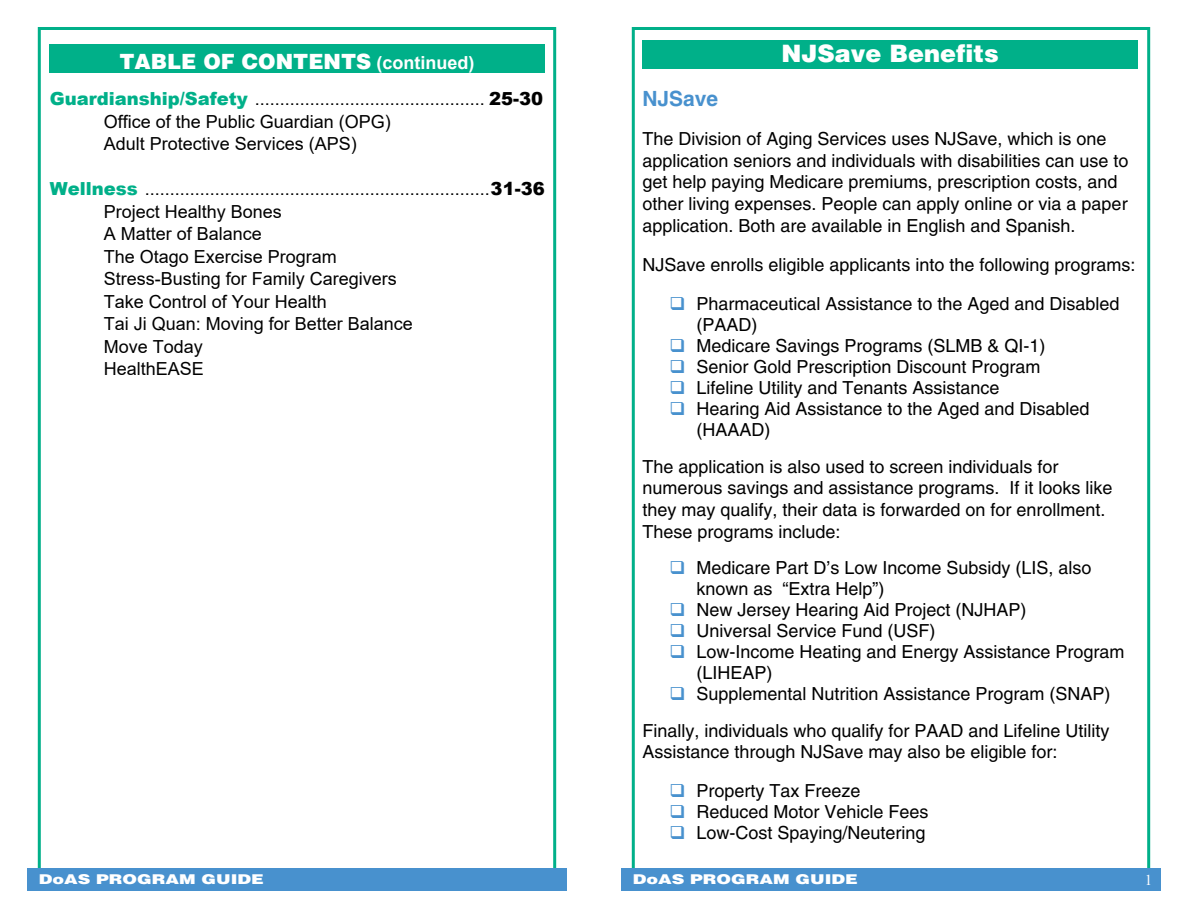
<style>
.page{position:relative;width:1188px;height:918px;background:#fff}
.page>*{position:absolute;margin:0;border:0;box-sizing:border-box;transform-origin:0 0}
.t1{font:900 24px "Helvetica";color:#fff}
.t2{font:900 21px "Helvetica";color:#fff}
.t3{font:700 21px "Helvetica";color:#4891ce}
.t4{font:18px/21.6px "Helvetica";color:#000}
.t5{font:18px "Arial";color:#000}
.t6{font:15px "Times New Roman";color:#fff}
.t7{font:900 13.5px "Helvetica";color:#fff;scale:1.3 1}
.s1{font-family:"Arial";font-weight:700;font-size:18px}
.s2{font-weight:900;color:#00b089}
.s3{font-weight:900}
.s4{color:#4891ce}
</style>
<div class="page">
<div style="left:38px;top:27px;width:518px;height:849px;background:#fff;border:3px solid #00b089"></div>
<div style="left:27px;top:868px;width:540px;height:23px;background:#4891ce"></div>
<div style="left:49px;top:45px;width:496px;height:28px;background:#00b089"></div>
<div style="left:632px;top:27px;width:518px;height:849px;background:#fff;border:3px solid #00b089"></div>
<div style="left:621px;top:868px;width:540px;height:23px;background:#4891ce"></div>
<div style="left:642px;top:41px;width:496px;height:28px;background:#00b089"></div>
<p class="t2" style="left:119px;top:47px;width:356px">TABLE OF CONTENTS <span class="s1">(continued)</span></p>
<p class="t5" style="left:50px;top:86px;width:495px"><span class="s2">Guardianship/Safety</span> .............................................. <span class="s3">25-30</span></p>
<p class="t5" style="left:104px;top:109px;width:289px">Office of the Public Guardian (OPG)</p>
<p class="t5" style="left:104px;top:131px;width:255px">Adult Protective Services (APS)</p>
<p class="t5" style="left:50px;top:176px;width:497px"><span class="s2">Wellness</span> .....................................................................<span class="s3">31-36</span></p>
<p class="t5" style="left:104px;top:199px;width:180px">Project Healthy Bones</p>
<p class="t5" style="left:104px;top:221px;width:160px">A Matter of Balance</p>
<p class="t5" style="left:104px;top:244px;width:235px">The Otago Exercise Program</p>
<p class="t5" style="left:104px;top:266px;width:295px">Stress-Busting for Family Caregivers</p>
<p class="t5" style="left:104px;top:289px;width:225px">Take Control of Your Health</p>
<p class="t5" style="left:104px;top:311px;width:311px">Tai Ji Quan: Moving for Better Balance</p>
<p class="t5" style="left:104px;top:334px;width:101px">Move Today</p>
<p class="t5" style="left:104px;top:356px;width:102px">HealthEASE</p>
<p class="t7" style="left:39px;top:870px;width:175px">DoAS PROGRAM GUIDE</p>
<p class="t1" style="left:782px;top:38px;width:219px">NJSave Benefits</p>
<p class="t3" style="left:642px;top:85px;width:77px">NJSave</p>
<p class="t4" style="left:642px;top:128px;width:488px">The Division of Aging Services uses NJSave, which is one application seniors and individuals with disabilities can use to get help paying Medicare premiums, prescription costs, and other living expenses. People can apply online or via a paper application. Both are available in English and Spanish.</p>
<p class="t4" style="left:642px;top:254px;width:495px">NJSave enrolls eligible applicants into the following programs:</p>
<p class="t4" style="left:696px;top:293px;width:425px;line-height:21px;text-indent:-27px"><span class="s4">❑</span> Pharmaceutical Assistance to the Aged and Disabled (PAAD)</p>
<p class="t4" style="left:669px;top:335px;width:378px"><span class="s4">❑</span> Medicare Savings Programs (SLMB &amp; QI-1)</p>
<p class="t4" style="left:669px;top:356px;width:373px"><span class="s4">❑</span> Senior Gold Prescription Discount Program</p>
<p class="t4" style="left:669px;top:377px;width:332px"><span class="s4">❑</span> Lifeline Utility and Tenants Assistance</p>
<p class="t4" style="left:696px;top:398px;width:395px;line-height:21px;text-indent:-27px"><span class="s4">❑</span> Hearing Aid Assistance to the Aged and Disabled (HAAAD)</p>
<p class="t4" style="left:642px;top:456px;width:472px">The application is also used to screen individuals for numerous savings and assistance programs. If it looks like they may qualify, their data is forwarded on for enrollment.</p>
<p class="t4" style="left:642px;top:520px;width:200px">These programs include:</p>
<p class="t4" style="left:696px;top:557px;width:397px;line-height:21px;text-indent:-27px"><span class="s4">❑</span> Medicare Part D’s Low Income Subsidy (LIS, also known as “Extra Help”)</p>
<p class="t4" style="left:669px;top:598px;width:359px"><span class="s4">❑</span> New Jersey Hearing Aid Project (NJHAP)</p>
<p class="t4" style="left:669px;top:619px;width:268px"><span class="s4">❑</span> Universal Service Fund (USF)</p>
<p class="t4" style="left:696px;top:641px;width:430px;line-height:21px;text-indent:-27px"><span class="s4">❑</span> Low-Income Heating and Energy Assistance Program (LIHEAP)</p>
<p class="t4" style="left:669px;top:683px;width:443px"><span class="s4">❑</span> Supplemental Nutrition Assistance Program (SNAP)</p>
<p class="t4" style="left:642px;top:720px;width:469px">Finally, individuals who qualify for PAAD and Lifeline Utility<br>Assistance through NJSave may also be eligible for:</p>
<p class="t4" style="left:669px;top:780px;width:193px"><span class="s4">❑</span> Property Tax Freeze</p>
<p class="t4" style="left:669px;top:801px;width:261px"><span class="s4">❑</span> Reduced Motor Vehicle Fees</p>
<p class="t4" style="left:669px;top:822px;width:258px"><span class="s4">❑</span> Low-Cost Spaying/Neutering</p>
<p class="t7" style="left:633px;top:870px;width:175px">DoAS PROGRAM GUIDE</p>
<p class="t6" style="left:1145px;top:869px;width:9px">1</p>
</div>
